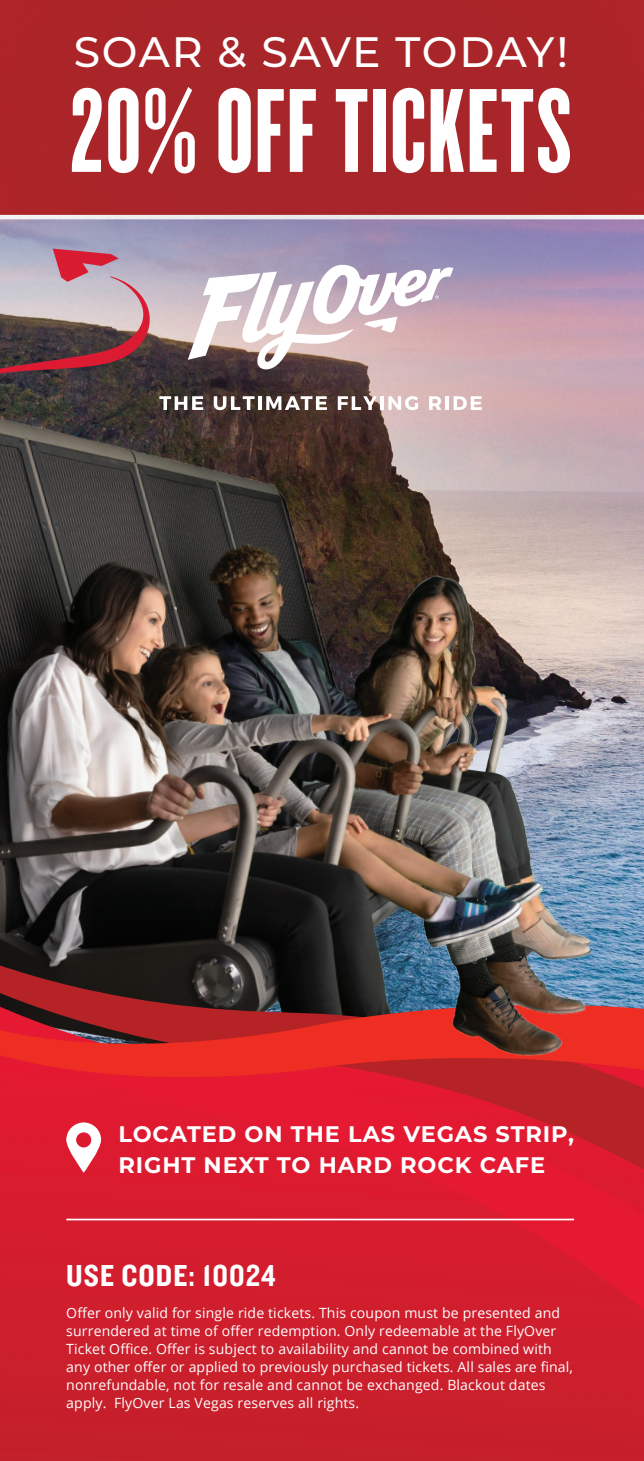
<style>
.page{position:relative;width:644px;height:1461px;background:#fff}
.page>*{position:absolute;margin:0;border:0;box-sizing:border-box;transform-origin:0 0}
.HEADLINE_-_inside{font:124.42px "Knockout 67 Full Bantamwt";letter-spacing:.015em;color:#fff}
.Paragraph_Sub_Titles{font:500 42.52px "Montserrat";letter-spacing:.03em;color:#fff}
.t1{font:31.5px "Knockout 50 Welterweight";letter-spacing:.035em;color:#fff}
.Paragraph_Sub_Titles-2{font:700 22.5px/31.5px "Montserrat";letter-spacing:.04em;color:#fff}
.body_text{font:13.95px/18px "Open Sans";letter-spacing:.01em;color:#fff}
</style>
<div class="page">
<img style="left:0;top:702px;width:635px;height:114px">
<div style="left:0;top:1290px;width:644px;height:165px;background:#cb1f2c"></div>
<svg style="left:0;top:1115px;width:644px;height:175px;fill:#da1b2f"></svg>
<svg style="left:0;top:816px;width:644px;height:299px"></svg>
<img style="left:359px;top:702px;width:258px;height:387px">
<div style="left:0;top:0;width:644px;height:702px;background:#3e3e3f;opacity:.5"></div>
<svg style="left:66px;top:1122px;width:35px;height:51px"></svg>
<hr style="left:66px;top:1219px;width:508px;height:1px;background:#fff">
<svg style="left:159px;top:396px;width:44px;height:14px"></svg>
<svg style="left:214px;top:396px;width:40px;height:14px"></svg>
<hr style="left:258px;top:396px;width:3px;height:14px;background:#fff">
<svg style="left:266px;top:396px;width:61px;height:14px"></svg>
<svg style="left:338px;top:396px;width:39px;height:14px"></svg>
<hr style="left:380px;top:396px;width:3px;height:14px;background:#fff">
<svg style="left:388px;top:396px;width:30px;height:14px"></svg>
<svg style="left:429px;top:396px;width:12px;height:14px"></svg>
<hr style="left:445px;top:396px;width:4px;height:14px;background:#fff">
<svg style="left:453px;top:396px;width:29px;height:14px"></svg>
<svg style="left:188px;top:265px;width:265px;height:104px"></svg>
<p class="Paragraph_Sub_Titles" style="left:74px;top:22px;width:496px">SOAR &amp; SAVE TODAY!</p>
<p class="HEADLINE_-_inside" style="left:70px;top:58px;width:503px">20% OFF TICKETS</p>
<p class="Paragraph_Sub_Titles-2" style="left:118px;top:1117px;width:457px">LOCATED ON THE LAS VEGAS STRIP,<br>RIGHT NEXT TO HARD ROCK CAFE</p>
<p class="t1" style="left:66px;top:1254px;width:211px">USE CODE: 10024</p>
<p class="body_text" style="left:66px;top:1304px;width:508px">Offer only valid for single ride tickets. This coupon must be presented and surrendered at time of offer redemption. Only redeemable at the FlyOver Ticket Office. Offer is subject to availability and cannot be combined with any other offer or applied to previously purchased tickets. All sales are final, nonrefundable, not for resale and cannot be exchanged. Blackout dates apply. FlyOver Las Vegas reserves all rights.</p>
</div>
